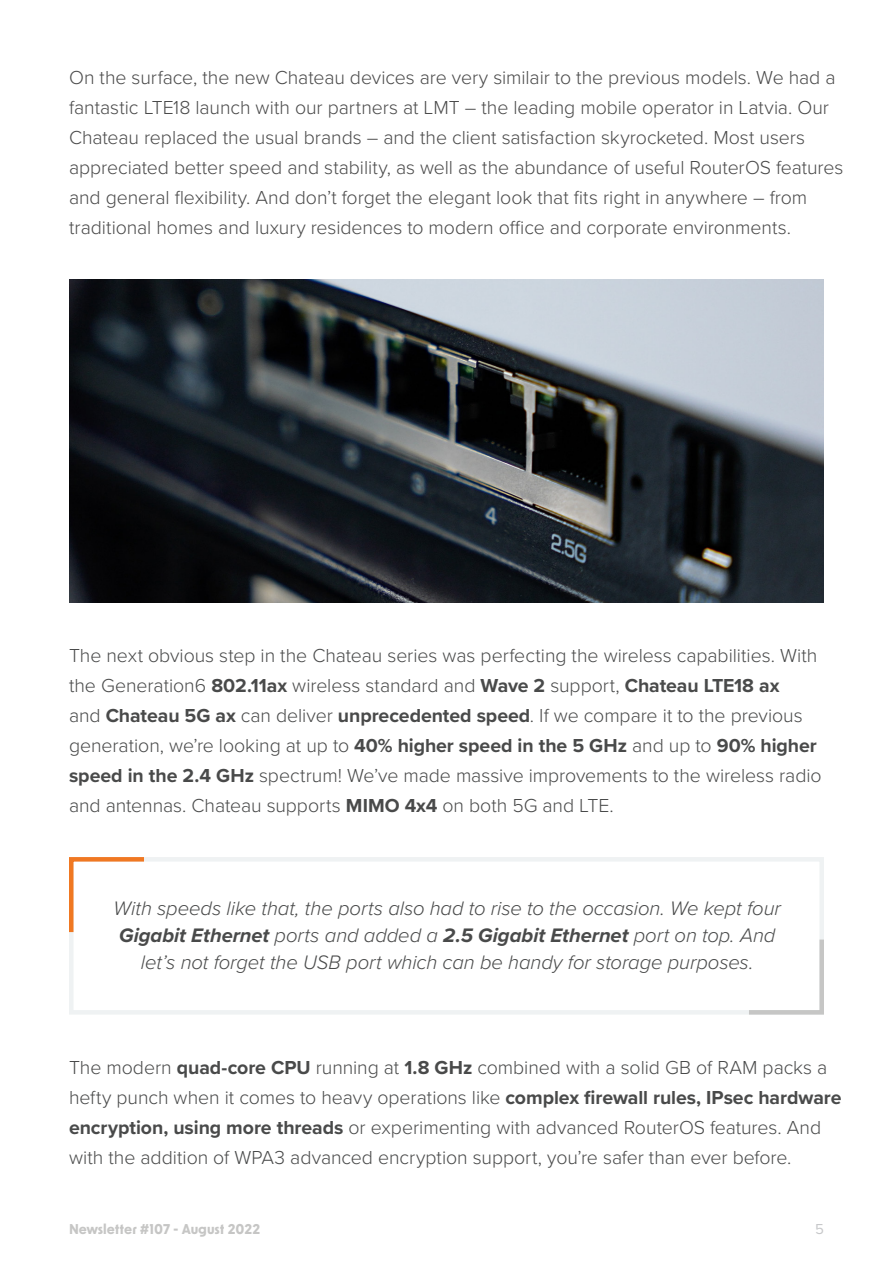
<style>
.page{position:relative;width:893px;height:1263px;background:#fff}
.page>*{position:absolute;margin:0;border:0;box-sizing:border-box;transform-origin:0 0}
.Teksts{font:italic 300 20.25px/27px "Proxima Nova";letter-spacing:-.005em;color:#494a4a;text-align:center}
.Teksts-2{font:300 19.5px/30px "Proxima Nova";letter-spacing:-.005em;color:#494a4a}
.Teksts-3{font:300 19.5px/30px "Proxima Nova";letter-spacing:-.005em;color:#4a4a4a}
.t1{font:15px "Proxima Nova";color:#c7c8ca}
.t2{font:700 13.5px "New Order";color:#c6c6c5}
.s1{font-weight:700}
</style>
<div class="page">
<div style="left:69px;top:857px;width:755px;height:157px;border:4px solid #eff2f3"></div>
<svg style="left:744px;top:935px;width:80px;height:80px"></svg>
<svg style="left:69px;top:857px;width:79px;height:79px"></svg>
<img style="left:69px;top:280px;width:755px;height:322px">
<p class="Teksts-3" style="left:69px;top:62px;width:776px">On the surface, the new Chateau devices are very similair to the previous models. We had a fantastic LTE18 launch with our partners at LMT – the leading mobile operator in Latvia. Our Chateau replaced the usual brands – and the client satisfaction skyrocketed. Most users appreciated better speed and stability, as well as the abundance of useful RouterOS features and general flexibility. And don’t forget the elegant look that fits right in anywhere – from traditional homes and luxury residences to modern office and corporate environments.</p>
<p class="Teksts-2" style="left:69px;top:639px;width:754px">The next obvious step in the Chateau series was perfecting the wireless capabilities. With the Generation6 <span class="s1">802.11ax</span> wireless standard and <span class="s1">Wave 2</span> support, <span class="s1">Chateau LTE18 ax<br></span>and <span class="s1">Chateau 5G ax</span> can deliver <span class="s1">unprecedented speed</span>. If we compare it to the previous generation, we’re looking at up to <span class="s1">40% higher speed in the 5 GHz</span> and up to <span class="s1">90% higher speed in the 2.4 GHz</span> spectrum! We’ve made massive improvements to the wireless radio and antennas. Chateau supports <span class="s1">MIMO 4x4</span> on both 5G and LTE.</p>
<p class="Teksts" style="left:113px;top:894px;width:669px">With speeds like that, the ports also had to rise to the occasion. We kept four<br><span class="s1">Gigabit Ethernet</span> ports and added a <span class="s1">2.5 Gigabit Ethernet</span> port on top. And let’s not forget the USB port which can be handy for storage purposes.</p>
<p class="Teksts-2" style="left:69px;top:1051px;width:774px">The modern <span class="s1">quad-core CPU</span> running at <span class="s1">1.8 GHz</span> combined with a solid GB of RAM packs a hefty punch when it comes to heavy operations like <span class="s1">complex firewall rules, IPsec hardware encryption, using more threads</span> or experimenting with advanced RouterOS features. And with the addition of WPA3 advanced encryption support, you’re safer than ever before.</p>
<p class="t2" style="left:69px;top:1220px;width:193px">Newsletter #107 - August 2022</p>
<p class="t1" style="left:815px;top:1218px;width:10px">5</p>
</div>
